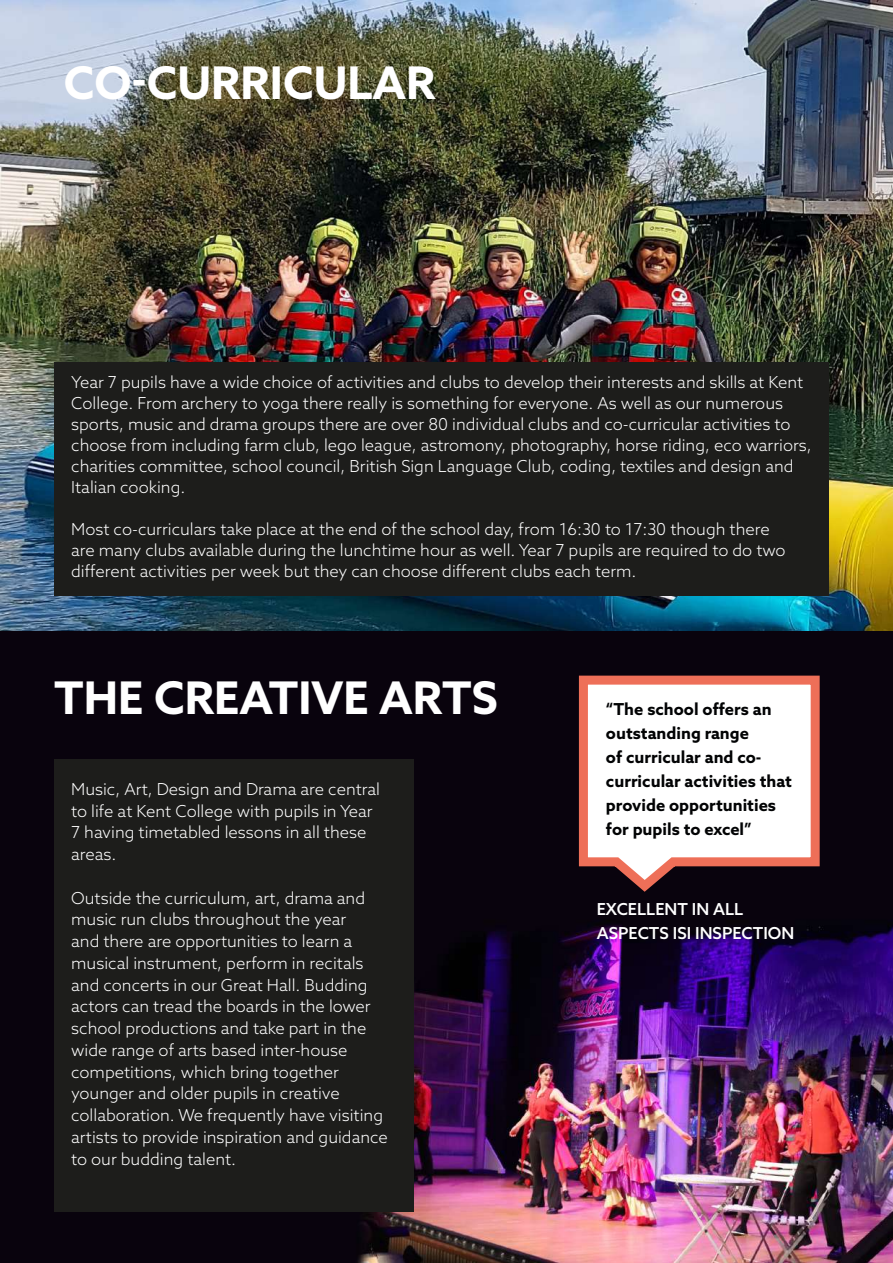
<style>
.page{position:relative;width:893px;height:1263px;background:#fff}
.page>*{position:absolute;margin:0;border:0;box-sizing:border-box;transform-origin:0 0}
.t1{font:700 45px "Azo Sans";color:#fff}
.t2{font:300 16.5px/21.8px "Azo Sans";color:#fff}
.t3{font:700 16.5px/24px "Azo Sans";color:#020304}
.t4{font:500 16.5px/24px "Azo Sans";color:#fff}
</style>
<div class="page">
<img style="left:0;top:0;width:893px;height:1263px">
<svg style="left:574px;top:671px;width:250px;height:227px"></svg>
<div style="left:54px;top:759px;width:359px;height:453px;background:#1d1d1b"></div>
<div style="left:54px;top:362px;width:775px;height:234px;background:#1d1d1b"></div>
<h1 class="t1" style="left:64px;top:53px;width:373px">CO-CURRICULAR</h1>
<p class="t2" style="left:71px;top:372px;width:742px;line-height:21px">Year 7 pupils have a wide choice of activities and clubs to develop their interests and skills at Kent College. From archery to yoga there really is something for everyone. As well as our numerous sports, music and drama groups there are over 80 individual clubs and co-curricular activities to choose from including farm club, lego league, astromony, photography, horse riding, eco warriors, charities committee, school council, British Sign Language Club, coding, textiles and design and Italian cooking.</p>
<p class="t2" style="left:71px;top:519px;width:716px;line-height:21px">Most co-curriculars take place at the end of the school day, from 16:30 to 17:30 though there are many clubs available during the lunchtime hour as well. Year 7 pupils are required to do two different activities per week but they can choose different clubs each term.</p>
<h1 class="t1" style="left:54px;top:668px;width:445px">THE CREATIVE ARTS</h1>
<p class="t2" style="left:71px;top:778px;width:310px">Music, Art, Design and Drama are central to life at Kent College with pupils in Year<br>7 having timetabled lessons in all these areas.</p>
<p class="t2" style="left:71px;top:887px;width:318px">Outside the curriculum, art, drama and music run clubs throughout the year<br>and there are opportunities to learn a musical instrument, perform in recitals and concerts in our Great Hall. Budding actors can tread the boards in the lower school productions and take part in the wide range of arts based inter-house competitions, which bring together younger and older pupils in creative collaboration. We frequently have visiting artists to provide inspiration and guidance to our budding talent.</p>
<p class="t3" style="left:606px;top:696px;width:188px">“The school offers an outstanding range<br>of curricular and co&shy;curricular activities that provide opportunities for pupils to excel”</p>
<p class="t4" style="left:597px;top:897px;width:199px">EXCELLENT IN ALL<br>ASPECTS ISI INSPECTION</p>
</div>
